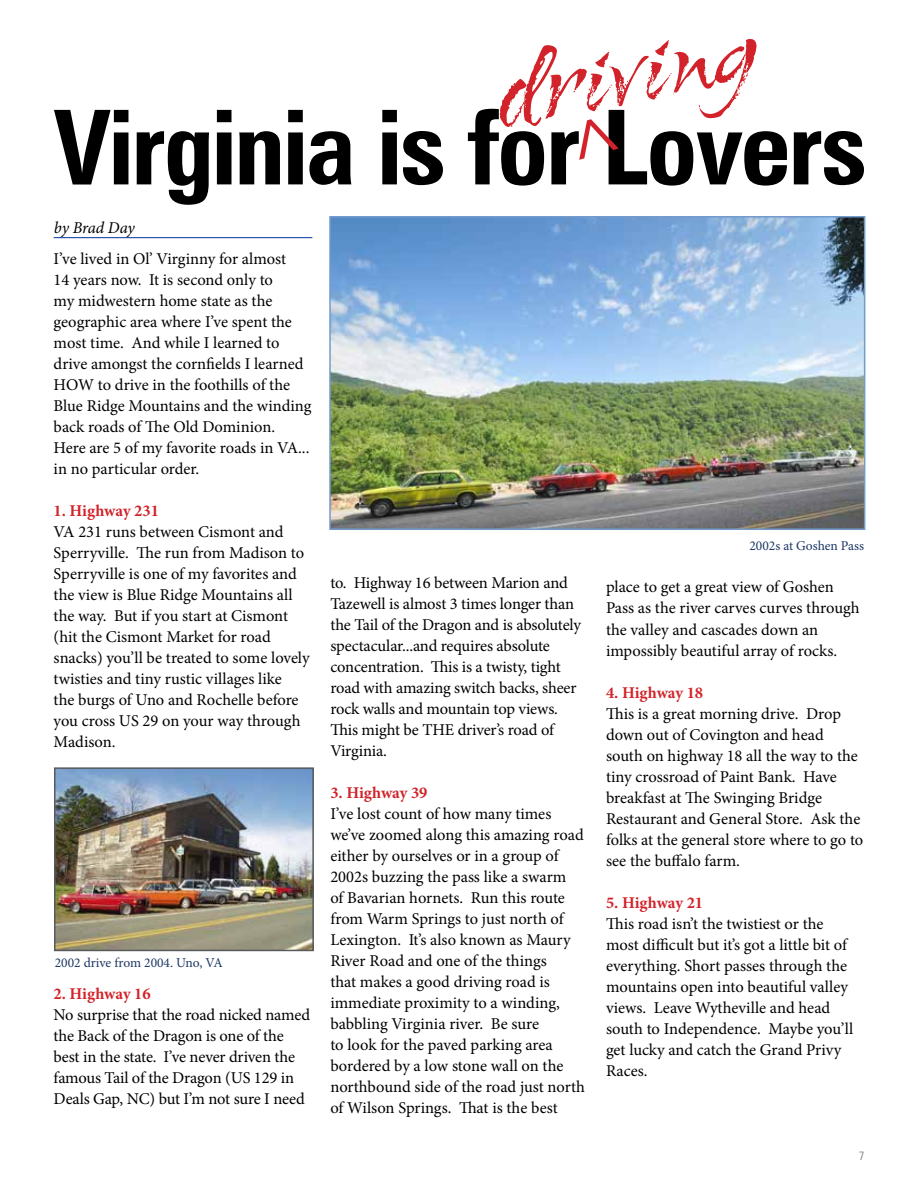
<style>
.page{position:relative;width:918px;height:1188px;background:#fff}
.page>*{position:absolute;margin:0;border:0;box-sizing:border-box;transform-origin:0 0}
.t1{font:16.5px/21px "Minion Pro";letter-spacing:-.005em;color:#000}
.t2{font:700 16.5px "Minion Pro";color:#d2232a}
.t3{font:italic 16.5px "Minion Pro";letter-spacing:-.015em;color:#000}
.t4{font:13.5px "Minion Pro";color:#1c3664}
.t5{font:condensed 12px "Zurich BT";color:#939598}
</style>
<div class="page">
<svg style="left:54px;top:109px;width:810px;height:96px"></svg>
<hr style="left:54px;top:237px;width:258px;height:1px;background:#0033a0">
<svg style="left:500px;top:39px;width:257px;height:121px"></svg>
<img style="left:332px;top:219px;width:530px;height:308px">
<div style="left:329px;top:216px;width:536px;height:314px;border:2px solid #739bce"></div>
<img style="left:57px;top:770px;width:254px;height:178px">
<div style="left:54px;top:767px;width:260px;height:184px;border:2px solid #58595b"></div>
<p class="t3" style="left:54px;top:217px;width:82px">by Brad Day</p>
<p class="t1" style="left:54px;top:249px;width:259px">I’ve lived in Ol’ Virginny for almost<br>14 years now. It is second only to<br>my midwestern home state as the geographic area where I’ve spent the most time. And while I learned to drive amongst the cornfields I learned HOW to drive in the foothills of the Blue Ridge Mountains and the winding back roads of The Old Dominion.<br>Here are 5 of my favorite roads in VA... in no particular order.</p>
<p class="t2" style="left:54px;top:500px;width:107px">1. Highway 231</p>
<p class="t1" style="left:54px;top:522px;width:257px">VA 231 runs between Cismont and Sperryville. The run from Madison to Sperryville is one of my favorites and the view is Blue Ridge Mountains all the way. But if you start at Cismont (hit the Cismont Market for road snacks) you’ll be treated to some lovely twisties and tiny rustic villages like<br>the burgs of Uno and Rochelle before you cross US 29 on your way through Madison.</p>
<p class="t4" style="left:55px;top:954px;width:170px">2002 drive from 2004. Uno, VA</p>
<p class="t2" style="left:54px;top:983px;width:99px">2. Highway 16</p>
<p class="t1" style="left:54px;top:1005px;width:258px">No surprise that the road nicked named the Back of the Dragon is one of the best in the state. I’ve never driven the famous Tail of the Dragon (US 129 in Deals Gap, NC) but I’m not sure I need</p>
<p class="t1" style="left:330px;top:572px;width:252px">to. Highway 16 between Marion and Tazewell is almost 3 times longer than the Tail of the Dragon and is absolutely spectacular...and requires absolute concentration. This is a twisty, tight road with amazing switch backs, sheer rock walls and mountain top views.<br>This might be THE driver’s road of Virginia.</p>
<p class="t2" style="left:330px;top:781px;width:99px">3. Highway 39</p>
<p class="t1" style="left:330px;top:803px;width:256px">I’ve lost count of how many times we’ve zoomed along this amazing road either by ourselves or in a group of 2002s buzzing the pass like a swarm<br>of Bavarian hornets. Run this route from Warm Springs to just north of Lexington. It’s also known as Maury River Road and one of the things<br>that makes a good driving road is immediate proximity to a winding, babbling Virginia river. Be sure<br>to look for the paved parking area bordered by a low stone wall on the northbound side of the road just north of Wilson Springs. That is the best</p>
<p class="t4" style="left:750px;top:536px;width:116px">2002s at Goshen Pass</p>
<p class="t1" style="left:606px;top:577px;width:255px">place to get a great view of Goshen Pass as the river carves curves through the valley and cascades down an impossibly beautiful array of rocks.</p>
<p class="t2" style="left:606px;top:681px;width:99px">4. Highway 18</p>
<p class="t1" style="left:606px;top:703px;width:259px">This is a great morning drive. Drop down out of Covington and head south on highway 18 all the way to the tiny crossroad of Paint Bank. Have breakfast at The Swinging Bridge Restaurant and General Store. Ask the folks at the general store where to go to see the buffalo farm.</p>
<p class="t2" style="left:606px;top:891px;width:99px">5. Highway 21</p>
<p class="t1" style="left:606px;top:913px;width:249px">This road isn’t the twistiest or the most difficult but it’s got a little bit of everything. Short passes through the mountains open into beautiful valley views. Leave Wytheville and head south to Independence. Maybe you’ll get lucky and catch the Grand Privy<br>Races.</p>
<p class="t5" style="left:859px;top:1148px;width:7px">7</p>
</div>
